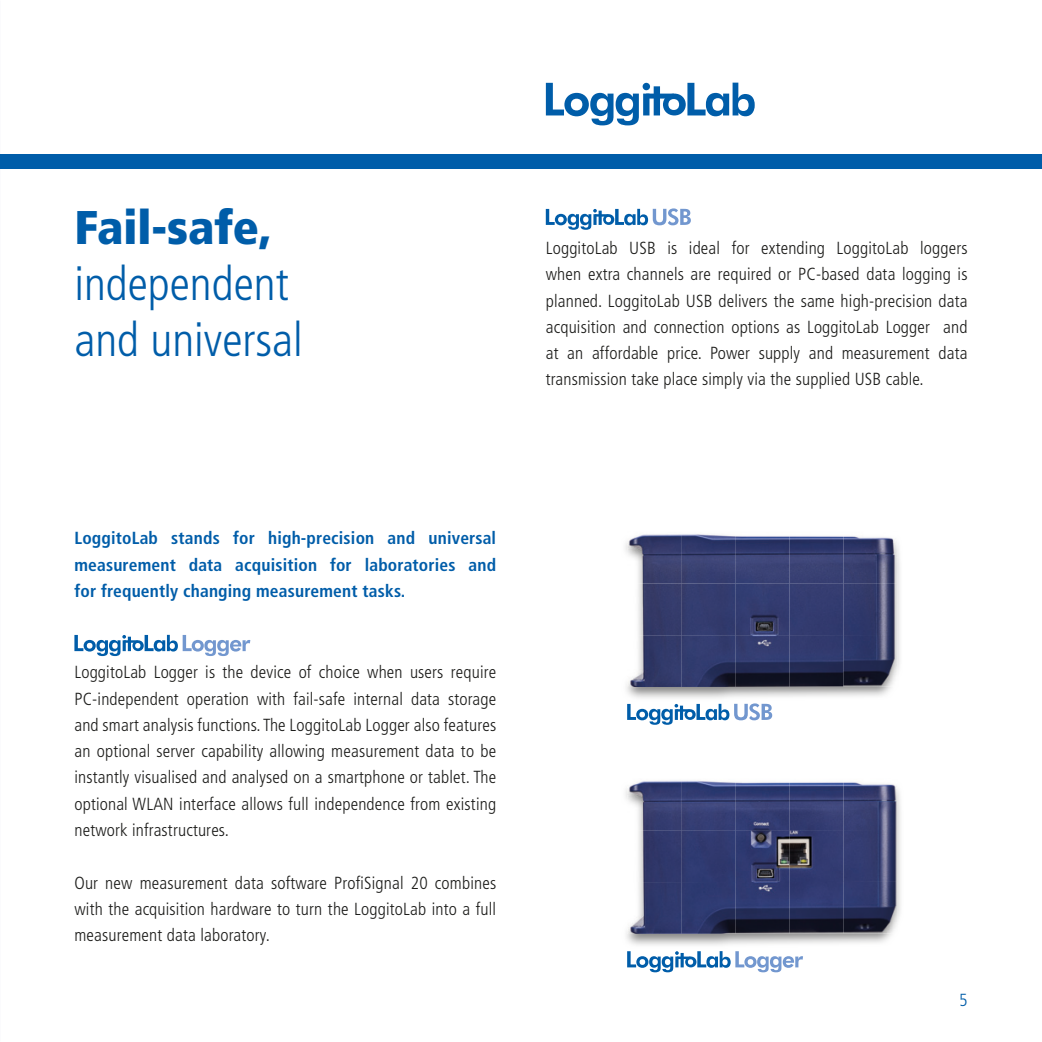
<style>
.page{position:relative;width:1042px;height:1042px;background:#fff}
.page>*{position:absolute;margin:0;border:0;box-sizing:border-box;transform-origin:0 0}
.t1{font:300 condensed 47.25px/56px "Frutiger LT Std";color:#005da9}
.t2{font:900 condensed 47.25px "Frutiger LT Std";color:#005da9}
.t3{font:300 condensed 17.5px/26.2px "Frutiger LT Std";letter-spacing:.01em;color:#1d1d1b;text-align:justify}
.t4{font:700 condensed 17.5px/26.2px "Frutiger LT Std";letter-spacing:.01em;color:#005da9;text-align:justify}
.t5{font:300 condensed 17.5px "Frutiger LT Std";color:#005da9}
</style>
<div class="page">
<svg style="left:74px;top:635px;width:176px;height:21px"></svg>
<svg style="left:546px;top:208px;width:145px;height:22px"></svg>
<svg style="left:546px;top:83px;width:209px;height:42px"></svg>
<img style="left:627px;top:532px;width:270px;height:155px">
<img style="left:627px;top:779px;width:270px;height:155px">
<svg style="left:627px;top:703px;width:145px;height:22px"></svg>
<svg style="left:627px;top:951px;width:176px;height:21px"></svg>
<div style="left:0;top:154px;width:1042px;height:15px;background:#005da9"></div>
<h1 class="t2" style="left:74px;top:198px;width:198px">Fail-safe,</h1>
<h1 class="t1" style="left:74px;top:256px;width:230px">independent and universal</h1>
<p class="t3" style="left:546px;top:235px;width:423px">LoggitoLab USB is ideal for extending LoggitoLab loggers when extra channels are required or PC-based data logging is planned. LoggitoLab USB delivers the same high-precision data acquisition and connection options as LoggitoLab Logger and at an affordable price. Power supply and measurement data transmission take place simply via the supplied USB cable.</p>
<p class="t4" style="left:74px;top:525px;width:423px">LoggitoLab stands for high-precision and universal measurement data acquisition for laboratories and for frequently changing measurement tasks.</p>
<p class="t3" style="left:74px;top:659px;width:423px">LoggitoLab Logger is the device of choice when users require PC-independent operation with fail-safe internal data storage and smart analysis functions. The LoggitoLab Logger also features an optional server capability allowing measurement data to be instantly visualised and analysed on a smartphone or tablet. The optional WLAN interface allows full independence from existing network infrastructures.</p>
<p class="t3" style="left:74px;top:869px;width:423px">Our new measurement data software ProfiSignal 20 combines with the acquisition hardware to turn the LoggitoLab into a full measurement data laboratory.</p>
<p class="t5" style="left:959px;top:989px;width:10px">5</p>
</div>
